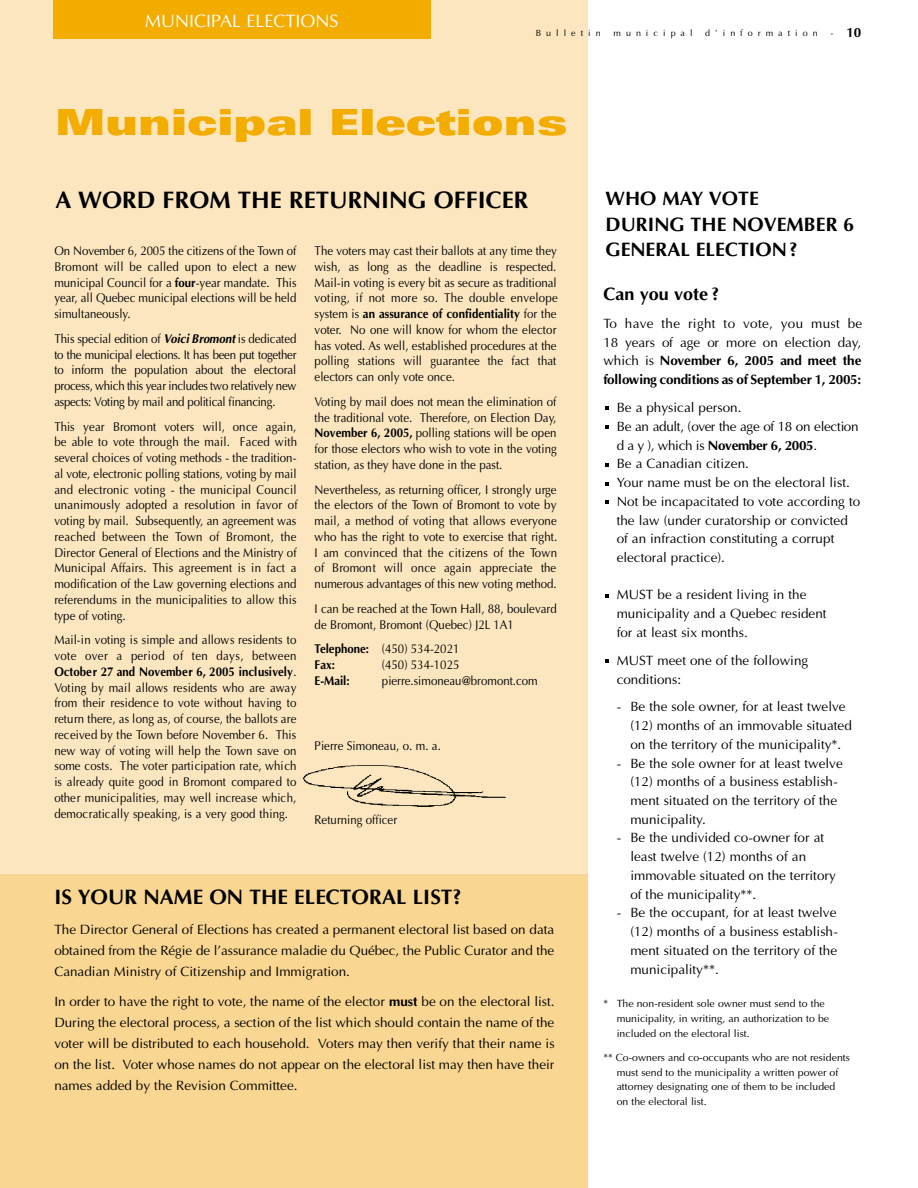
<style>
.page{position:relative;width:918px;height:1188px;background:#fff}
.page>*{position:absolute;margin:0;border:0;box-sizing:border-box;transform-origin:0 0}
.t1{font:900 expanded 36px "Univers";color:#f3ac00}
.t2{font:700 24px "Optima";color:#000}
.t3{font:700 21px "Optima";color:#000}
.t4{font:700 19.5px/25.5px "Optima";color:#000}
.t5{font:18px "Optima";color:#fff}
.t6{font:700 18px "Optima";color:#000}
.t7{font:13.5px/18.8px "Optima";color:#000}
.t8{font:700 13.5px "Optima";color:#000}
.t9{font:12.75px/15.8px "Optima";color:#000;text-align:justify;scale:.9 1}
.t10{font:700 12.75px/15.9px "Optima";color:#000;scale:.9 1}
.t11{font:10.5px/14.7px "Optima";color:#000}
.t12{font:9px "Optima";letter-spacing:.56em;color:#000}
.s1{font-weight:400;font-size:9px}
.s2{font-weight:700}
.s3{font-weight:700;font-style:italic}
.s4{font-weight:400}
</style>
<div class="page">
<div style="left:0;top:0;width:588px;height:1188px;background:#fbe6bf"></div>
<div style="left:0;top:874px;width:588px;height:314px;background:#f9d691"></div>
<img style="left:302px;top:765px;width:204px;height:42px">
<svg style="left:605px;top:659px;width:4px;height:4px"></svg>
<svg style="left:605px;top:594px;width:4px;height:4px"></svg>
<svg style="left:605px;top:500px;width:4px;height:4px"></svg>
<svg style="left:605px;top:482px;width:4px;height:4px"></svg>
<svg style="left:605px;top:463px;width:4px;height:4px"></svg>
<svg style="left:605px;top:425px;width:4px;height:4px"></svg>
<svg style="left:605px;top:406px;width:4px;height:4px"></svg>
<div style="left:53px;top:0;width:378px;height:39px;background:#f3ac00"></div>
<h3 class="t5" style="left:145px;top:14px;width:195px">MUNICIPAL ELECTIONS</h3>
<p class="t12" style="left:536px;top:29px;width:67px">Bulletin</p>
<p class="t12" style="left:613px;top:29px;width:81px">municipal</p>
<p class="t12" style="left:705px;top:29px;width:114px">d’information</p>
<p class="t8" style="left:831px;top:27px;width:32px"><span class="s1">-</span> 10</p>
<h1 class="t1" style="left:55px;top:109px;width:514px">Municipal Elections</h1>
<h2 class="t2" style="left:55px;top:190px;width:475px">A WORD FROM THE RETURNING OFFICER</h2>
<h3 class="t4" style="left:606px;top:188px;width:250px">WHO MAY VOTE<br>DURING THE NOVEMBER 6<br>GENERAL ELECTION?</h3>
<p class="t9" style="left:54px;top:244px;width:271px">On November 6, 2005 the citizens of the Town of Bromont will be called upon to elect a new municipal Council for a <span class="s2">four</span>-year mandate. This year, all Quebec municipal elections will be held simultaneously.</p>
<p class="t9" style="left:54px;top:332px;width:271px">This special edition of <span class="s3">Voici Bromont</span> is dedicated to the municipal elections. It has been put together to inform the population about the electoral process, which this year includes two relatively new aspects: Voting by mail and political financing.</p>
<p class="t9" style="left:54px;top:420px;width:272px">This year Bromont voters will, once again, be able to vote through the mail. Faced with several choices of voting methods - the tradition&shy;al vote, electronic polling stations, voting by mail and electronic voting - the municipal Council unanimously adopted a resolution in favor of voting by mail. Subsequently, an agreement was reached between the Town of Bromont, the Director General of Elections and the Ministry of Municipal Affairs. This agreement is in fact a modification of the Law governing elections and referendums in the municipalities to allow this type of voting.</p>
<p class="t9" style="left:54px;top:633px;width:271px">Mail-in voting is simple and allows residents to vote over a period of ten days, between <span class="s2">October 27 and November 6, 2005 inclusively</span>.<br>Voting by mail allows residents who are away from their residence to vote without having to return there, as long as, of course, the ballots are received by the Town before November 6. This new way of voting will help the Town save on some costs. The voter participation rate, which is already quite good in Bromont compared to other municipalities, may well increase which, democratically speaking, is a very good thing.</p>
<p class="t9" style="left:315px;top:244px;width:272px;text-align:left">The voters may cast their ballots at any time they wish, as long as the deadline is respected.<br>Mail-in voting is every bit as secure as traditional voting, if not more so. The double envelope system is <span class="s2">an assurance of confidentiality</span> for the voter. No one will know for whom the elector has voted. As well, established procedures at the polling stations will guarantee the fact that electors can only vote once.</p>
<p class="t9" style="left:315px;top:395px;width:271px">Voting by mail does not mean the elimination of the traditional vote. Therefore, on Election Day, <span class="s2">November 6, 2005,</span> polling stations will be open for those electors who wish to vote in the voting station, as they have done in the past.</p>
<p class="t9" style="left:315px;top:483px;width:271px">Nevertheless, as returning officer, I strongly urge the electors of the Town of Bromont to vote by mail, a method of voting that allows everyone who has the right to vote to exercise that right.<br>I am convinced that the citizens of the Town of Bromont will once again appreciate the numerous advantages of this new voting method.</p>
<p class="t9" style="left:315px;top:602px;width:270px">I can be reached at the Town Hall, 88, boulevard de Bromont, Bromont (Quebec) J2L 1A1</p>
<p class="t10" style="left:315px;top:642px;width:162px">Telephone: <span class="s4">(450) 534-2021<br></span>Fax:</p>
<h3 class="t6" style="left:603px;top:287px;width:117px">Can you vote ?</h3>
<p class="t7" style="left:603px;top:315px;width:261px;text-align:justify">To have the right to vote, you must be 18 years of age or more on election day, which is <span class="s2">November 6, 2005 and meet the following conditions as of September 1, 2005:</span></p>
<p class="t7" style="left:617px;top:399px;width:245px">Be a physical person.<br>Be an adult, (over the age of 18 on election d a y ), which is <span class="s2">November 6, 2005</span>.<br>Be a Canadian citizen.<br>Your name must be on the electoral list.<br>Not be incapacitated to vote according to the law (under curatorship or convicted of an infraction constituting a corrupt electoral practice).</p>
<p class="t7" style="left:617px;top:587px;width:212px">MUST be a resident living in the municipality and a Quebec resident for at least six months.</p>
<p class="t7" style="left:617px;top:652px;width:193px">MUST meet one of the following conditions:</p>
<p class="t7" style="left:630px;top:699px;width:223px;text-indent:-14px">- Be the sole owner, for at least twelve (12) months of an immovable situated on the territory of the municipality*.</p>
<p class="t7" style="left:630px;top:755px;width:214px;text-indent:-14px">- Be the sole owner for at least twelve (12) months of a business establish&shy;ment situated on the territory of the municipality.</p>
<p class="t7" style="left:630px;top:830px;width:207px;text-indent:-14px">- Be the undivided co-owner for at least twelve (12) months of an immovable situated on the territory of the municipality**.</p>
<p class="t7" style="left:630px;top:904px;width:209px;text-align:justify;text-indent:-14px">- Be the occupant, for at least twelve (12) months of a business establish&shy;ment situated on the territory of the municipality**.</p>
<p class="t11" style="left:617px;top:997px;width:214px;text-indent:-13px">* The non-resident sole owner must send to the municipality, in writing, an authorization to be included on the electoral list.</p>
<p class="t11" style="left:617px;top:1051px;width:235px;text-indent:-13px">** Co-owners and co-occupants who are not residents must send to the municipality a written power of attorney designating one of them to be included<br>on the electoral list.</p>
<p class="t9" style="left:382px;top:658px;width:88px">(450) 534-1025</p>
<p class="t10" style="left:315px;top:674px;width:40px">E-Mail:</p>
<p class="t9" style="left:382px;top:674px;width:175px">pierre.simoneau@bromont.com</p>
<p class="t9" style="left:315px;top:739px;width:142px">Pierre Simoneau, o. m. a.</p>
<p class="t9" style="left:315px;top:813px;width:93px">Returning officer</p>
<h3 class="t3" style="left:54px;top:888px;width:409px">IS YOUR NAME ON THE ELECTORAL LIST?</h3>
<p class="t7" style="left:54px;top:920px;width:501px;line-height:21px;text-align:justify">The Director General of Elections has created a permanent electoral list based on data obtained from the Régie de l’assurance maladie du Québec, the Public Curator and the Canadian Ministry of Citizenship and Immigration.</p>
<p class="t7" style="left:54px;top:992px;width:502px;line-height:21px;text-align:justify">In order to have the right to vote, the name of the elector <span class="s2">must</span> be on the electoral list.<br>During the electoral process, a section of the list which should contain the name of the voter will be distributed to each household. Voters may then verify that their name is on the list. Voter whose names do not appear on the electoral list may then have their names added by the Revision Committee.</p>
</div>
